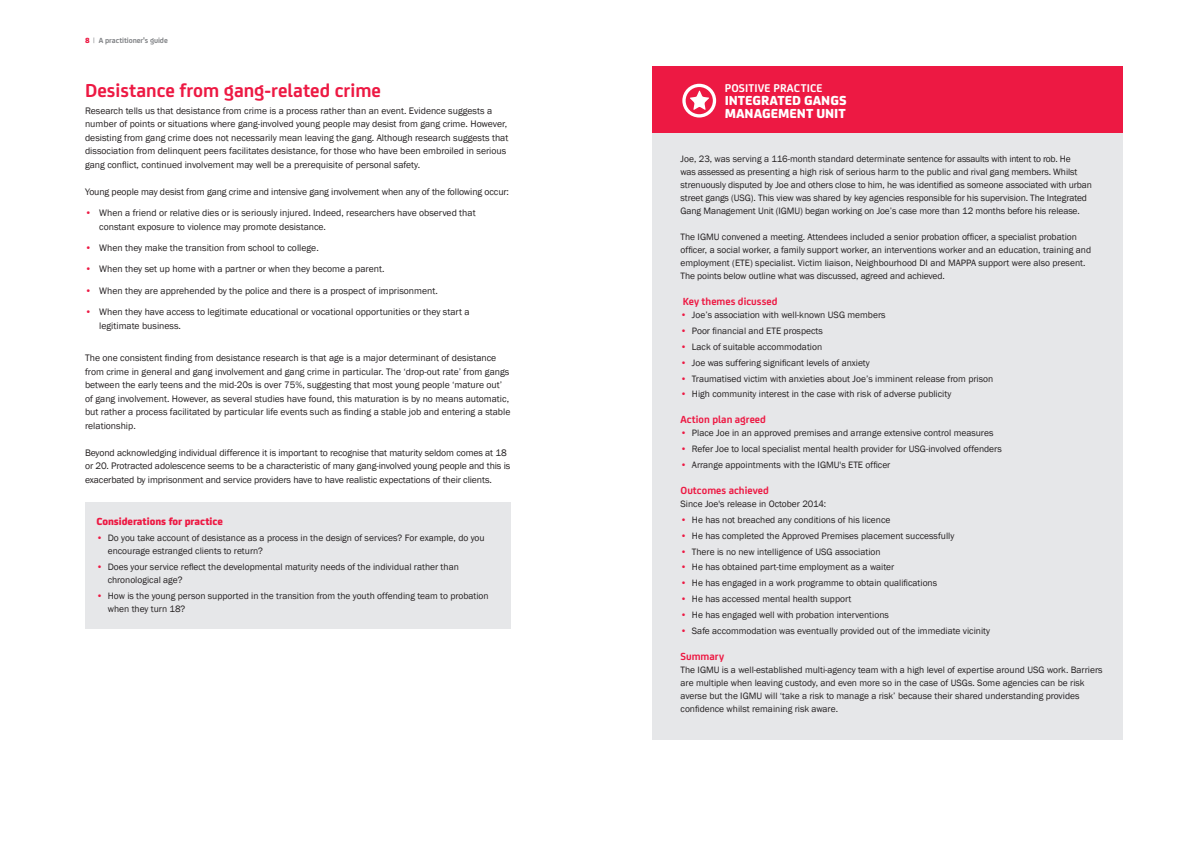
<style>
.page{position:relative;width:1191px;height:842px;background:#fff}
.page>*{position:absolute;margin:0;border:0;box-sizing:border-box;transform-origin:0 0}
.subhead_joeybold_20p{font:700 20px "FS Joey";color:#ed1943}
.subhead_text12_13{font:800 14px "FS Joey";color:#fff}
.subhead_text12_13-2{font:700 12px "FS Joey";letter-spacing:.01em;color:#fff}
.FOOTNOTE_TEXT_copy{font:700 11px "FS Joey";color:#ed1943}
.body_copy_franklin_g{font:800 11px "FS Joey";color:#ed1943}
.body_copy_franklin_g-2{font:9.7px/13.5px "Franklin Gothic";color:#231f20}
.BODY_COPY_franklin_g{font:9.7px/13.5px "Franklin Gothic";color:#231f20}
.FOOTNOTE_TEXT_copy-2{font:9.5px/13px "Franklin Gothic";color:#231f20}
.consideration_box{font:9.5px/13px "Franklin Gothic";color:#231f20}
.t1{font:700 8px "FS Joey";letter-spacing:-.01em;color:#808285}
.s1{font-weight:800;color:#ed1943}
.s2{font-weight:400}
.s3{color:#ed1943}
</style>
<div class="page">
<div style="left:85px;top:502px;width:425px;height:127px;background:#e6e7e9"></div>
<div style="left:652px;top:67px;width:470px;height:673px;background:#e6e7e9"></div>
<div style="left:652px;top:67px;width:470px;height:66px;background:#ed1943"></div>
<div style="left:682px;top:84px;width:34px;height:34px;border:3px solid #fff;border-radius:50%"></div>
<svg style="left:689px;top:90px;width:20px;height:20px"></svg>
<p class="t1" style="left:85px;top:34px;width:84px"><span class="s1">8</span> <span class="s2">|</span> A practitioner's guide</p>
<p class="subhead_joeybold_20p" style="left:85px;top:76px;width:297px">Desistance from gang-related crime</p>
<p class="body_copy_franklin_g-2" style="left:85px;top:104px;width:425px">Research tells us that desistance from crime is a process rather than an event. Evidence suggests a number of points or situations where gang-involved young people may desist from gang crime. However, desisting from gang crime does not necessarily mean leaving the gang. Although research suggests that dissociation from delinquent peers facilitates desistance, for those who have been embroiled in serious gang conflict, continued involvement may well be a prerequisite of personal safety.</p>
<p class="body_copy_franklin_g-2" style="left:85px;top:185px;width:425px">Young people may desist from gang crime and intensive gang involvement when any of the following occur:</p>
<p class="BODY_COPY_franklin_g" style="left:99px;top:206px;width:378px;text-indent:-14px"><span class="s3">•</span> When a friend or relative dies or is seriously injured. Indeed, researchers have observed that constant exposure to violence may promote desistance.</p>
<p class="BODY_COPY_franklin_g" style="left:85px;top:241px;width:235px"><span class="s3">•</span> When they make the transition from school to college.</p>
<p class="BODY_COPY_franklin_g" style="left:85px;top:263px;width:301px"><span class="s3">•</span> When they set up home with a partner or when they become a parent.</p>
<p class="BODY_COPY_franklin_g" style="left:85px;top:284px;width:354px"><span class="s3">•</span> When they are apprehended by the police and there is a prospect of imprisonment.</p>
<p class="BODY_COPY_franklin_g" style="left:99px;top:305px;width:372px;text-indent:-14px"><span class="s3">•</span> When they have access to legitimate educational or vocational opportunities or they start a legitimate business.</p>
<p class="body_copy_franklin_g-2" style="left:85px;top:352px;width:427px">The one consistent finding from desistance research is that age is a major determinant of desistance from crime in general and gang involvement and gang crime in particular. The ‘drop-out rate’ from gangs between the early teens and the mid-20s is over 75%, suggesting that most young people ‘mature out’ of gang involvement. However, as several studies have found, this maturation is by no means automatic, but rather a process facilitated by particular life events such as finding a stable job and entering a stable relationship.</p>
<p class="body_copy_franklin_g-2" style="left:85px;top:446px;width:427px">Beyond acknowledging individual difference it is important to recognise that maturity seldom comes at 18 or 20. Protracted adolescence seems to be a characteristic of many gang-involved young people and this is exacerbated by imprisonment and service providers have to have realistic expectations of their clients.</p>
<p class="body_copy_franklin_g" style="left:96px;top:513px;width:128px">Considerations for practice</p>
<p class="consideration_box" style="left:108px;top:532px;width:378px;text-indent:-11px"><span class="s3">•</span> Do you take account of desistance as a process in the design of services? For example, do you encourage estranged clients to return?</p>
<p class="consideration_box" style="left:108px;top:560px;width:353px;text-indent:-11px"><span class="s3">•</span> Does your service reflect the developmental maturity needs of the individual rather than chronological age?</p>
<p class="consideration_box" style="left:108px;top:589px;width:382px;text-indent:-11px"><span class="s3">•</span> How is the young person supported in the transition from the youth offending team to probation when they turn 18?</p>
<p class="subhead_text12_13-2" style="left:724px;top:79px;width:99px">POSITIVE PRACTICE</p>
<p class="subhead_text12_13" style="left:724px;top:89px;width:123px">INTEGRATED GANGS</p>
<p class="subhead_text12_13" style="left:724px;top:102px;width:123px">MANAGEMENT UNIT</p>
<p class="FOOTNOTE_TEXT_copy-2" style="left:680px;top:153px;width:413px">Joe, 23, was serving a 116-month standard determinate sentence for assaults with intent to rob. He<br>was assessed as presenting a high risk of serious harm to the public and rival gang members. Whilst strenuously disputed by Joe and others close to him, he was identified as someone associated with urban street gangs (USG). This view was shared by key agencies responsible for his supervision. The Integrated Gang Management Unit (IGMU) began working on Joe’s case more than 12 months before his release.</p>
<p class="FOOTNOTE_TEXT_copy-2" style="left:680px;top:231px;width:412px">The IGMU convened a meeting. Attendees included a senior probation officer, a specialist probation officer, a social worker, a family support worker, an interventions worker and an education, training and employment (ETE) specialist. Victim liaison, Neighbourhood DI and MAPPA support were also present.<br>The points below outline what was discussed, agreed and achieved.</p>
<p class="FOOTNOTE_TEXT_copy" style="left:683px;top:293px;width:96px">Key themes dicussed</p>
<p class="FOOTNOTE_TEXT_copy-2" style="left:680px;top:309px;width:206px"><span class="s3">•</span> Joe’s association with well-known USG members</p>
<p class="FOOTNOTE_TEXT_copy-2" style="left:680px;top:325px;width:144px"><span class="s3">•</span> Poor financial and ETE prospects</p>
<p class="FOOTNOTE_TEXT_copy-2" style="left:680px;top:340px;width:143px"><span class="s3">•</span> Lack of suitable accommodation</p>
<p class="FOOTNOTE_TEXT_copy-2" style="left:680px;top:356px;width:191px"><span class="s3">•</span> Joe was suffering significant levels of anxiety</p>
<p class="FOOTNOTE_TEXT_copy-2" style="left:680px;top:372px;width:314px"><span class="s3">•</span> Traumatised victim with anxieties about Joe’s imminent release from prison</p>
<p class="FOOTNOTE_TEXT_copy-2" style="left:680px;top:388px;width:272px"><span class="s3">•</span> High community interest in the case with risk of adverse publicity</p>
<p class="FOOTNOTE_TEXT_copy" style="left:680px;top:411px;width:87px">Action plan agreed</p>
<p class="FOOTNOTE_TEXT_copy-2" style="left:680px;top:427px;width:314px"><span class="s3">•</span> Place Joe in an approved premises and arrange extensive control measures</p>
<p class="FOOTNOTE_TEXT_copy-2" style="left:680px;top:443px;width:323px"><span class="s3">•</span> Refer Joe to local specialist mental health provider for USG-involved offenders</p>
<p class="FOOTNOTE_TEXT_copy-2" style="left:680px;top:459px;width:211px"><span class="s3">•</span> Arrange appointments with the IGMU's ETE officer</p>
<p class="FOOTNOTE_TEXT_copy" style="left:680px;top:482px;width:90px">Outcomes achieved</p>
<p class="FOOTNOTE_TEXT_copy-2" style="left:680px;top:498px;width:147px">Since Joe's release in October 2014:</p>
<p class="FOOTNOTE_TEXT_copy-2" style="left:680px;top:513px;width:211px"><span class="s3">•</span> He has not breached any conditions of his licence</p>
<p class="FOOTNOTE_TEXT_copy-2" style="left:680px;top:529px;width:275px"><span class="s3">•</span> He has completed the Approved Premises placement successfully</p>
<p class="FOOTNOTE_TEXT_copy-2" style="left:680px;top:545px;width:202px"><span class="s3">•</span> There is no new intelligence of USG association</p>
<p class="FOOTNOTE_TEXT_copy-2" style="left:680px;top:561px;width:215px"><span class="s3">•</span> He has obtained part-time employment as a waiter</p>
<p class="FOOTNOTE_TEXT_copy-2" style="left:680px;top:577px;width:258px"><span class="s3">•</span> He has engaged in a work programme to obtain qualifications</p>
<p class="FOOTNOTE_TEXT_copy-2" style="left:680px;top:593px;width:172px"><span class="s3">•</span> He has accessed mental health support</p>
<p class="FOOTNOTE_TEXT_copy-2" style="left:680px;top:608px;width:210px"><span class="s3">•</span> He has engaged well with probation interventions</p>
<p class="FOOTNOTE_TEXT_copy-2" style="left:680px;top:624px;width:311px"><span class="s3">•</span> Safe accommodation was eventually provided out of the immediate vicinity</p>
<p class="FOOTNOTE_TEXT_copy" style="left:680px;top:648px;width:45px">Summary</p>
<p class="FOOTNOTE_TEXT_copy-2" style="left:680px;top:663px;width:423px">The IGMU is a well-established multi-agency team with a high level of expertise around USG work. Barriers are multiple when leaving custody, and even more so in the case of USGs. Some agencies can be risk averse but the IGMU will ‘take a risk to manage a risk’ because their shared understanding provides confidence whilst remaining risk aware.</p>
</div>
